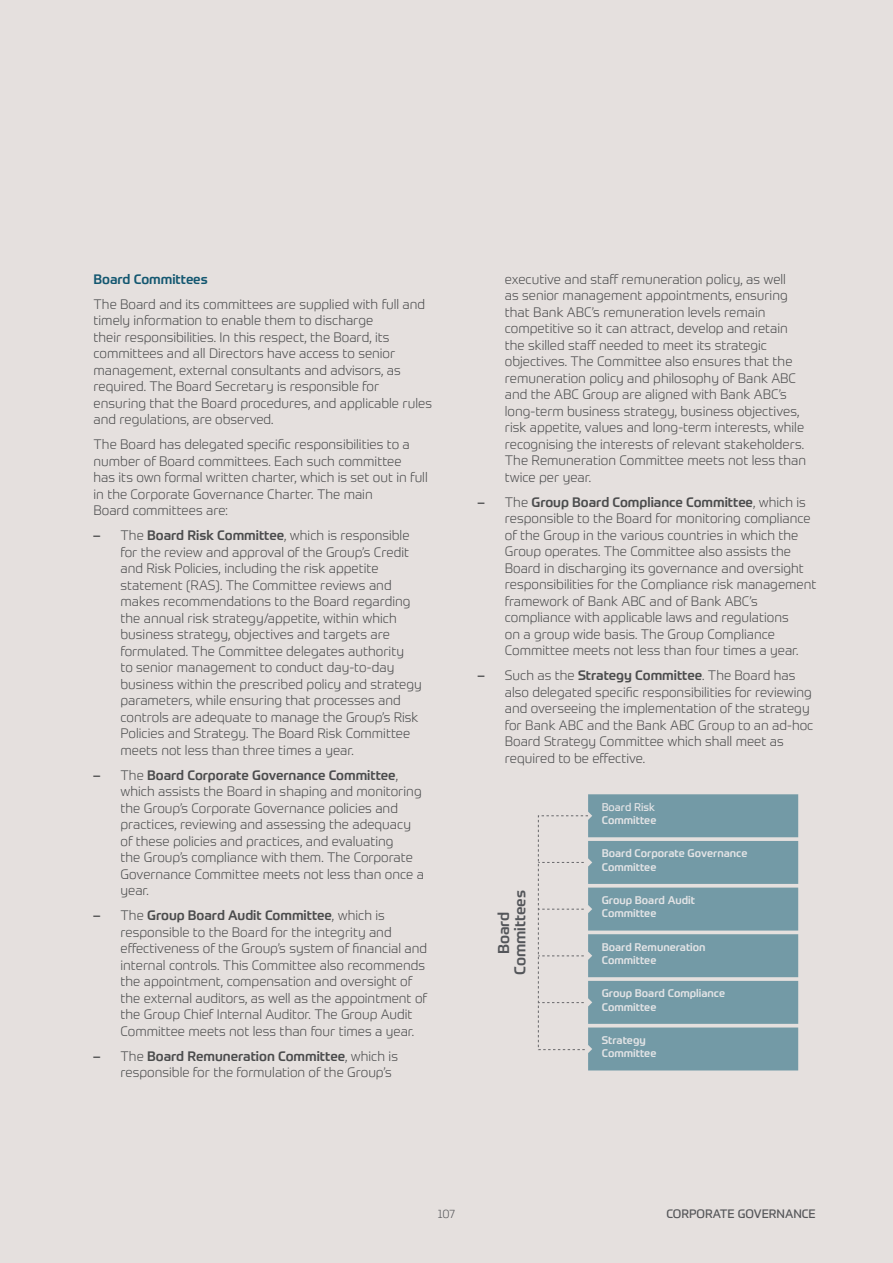
<style>
.page{position:relative;width:893px;height:1263px;background:#e5e0de}
.page>*{position:absolute;margin:0;border:0;box-sizing:border-box;transform-origin:0 0}
.t1{font:500 15.45px/16px "Prometo";color:#54565a;text-align:center}
.t2{font:300 13.5px/16.5px "Prometo";color:#4b4c4d}
.t3{font:500 13.5px "Prometo";color:#135770}
.t4{font:12px "Prometo";color:#555659}
.t5{font:300 12px "Prometo";color:#555659}
.t6{font:500 10.95px/13.2px "Prometo";color:#e3e4e6}
.t7{font:10.95px "Prometo";color:#e3e4e6}
.s1{font-weight:400}
.s2{font-weight:500}
</style>
<div class="page">
<svg style="left:538px;top:794px;width:260px;height:276px"></svg>
<p class="t3" style="left:94px;top:271px;width:116px">Board Committees</p>
<p class="t2" style="left:94px;top:296px;width:340px">The Board and its committees are supplied with full and timely information to enable them to discharge<br>their responsibilities. In this respect, the Board, its committees and all Directors have access to senior management, external consultants and advisors, as required. The Board Secretary is responsible for ensuring that the Board procedures, and applicable rules and regulations, are observed.</p>
<p class="t2" style="left:94px;top:436px;width:336px">The Board has delegated specific responsibilities to a number of Board committees. Each such committee<br>has its own formal written charter, which is set out in full in the Corporate Governance Charter. The main<br>Board committees are:</p>
<p class="t2" style="left:121px;top:527px;width:303px;text-indent:-27px"><span class="s1">–</span> The <span class="s2">Board Risk Committee</span>, which is responsible for the review and approval of the Group’s Credit and Risk Policies, including the risk appetite statement (RAS). The Committee reviews and makes recommendations to the Board regarding the annual risk strategy/appetite, within which business strategy, objectives and targets are formulated. The Committee delegates authority<br>to senior management to conduct day-to-day business within the prescribed policy and strategy parameters, while ensuring that processes and controls are adequate to manage the Group’s Risk Policies and Strategy. The Board Risk Committee meets not less than three times a year.</p>
<p class="t2" style="left:121px;top:767px;width:305px;text-indent:-27px"><span class="s1">–</span> The <span class="s2">Board Corporate Governance Committee</span>, which assists the Board in shaping and monitoring the Group’s Corporate Governance policies and practices, reviewing and assessing the adequacy of these policies and practices, and evaluating<br>the Group’s compliance with them. The Corporate Governance Committee meets not less than once a year.</p>
<p class="t2" style="left:121px;top:907px;width:308px;text-indent:-27px"><span class="s1">–</span> The <span class="s2">Group Board Audit Committee</span>, which is responsible to the Board for the integrity and effectiveness of the Group’s system of financial and internal controls. This Committee also recommends the appointment, compensation and oversight of the external auditors, as well as the appointment of the Group Chief Internal Auditor. The Group Audit Committee meets not less than four times a year.</p>
<p class="t2" style="left:121px;top:1048px;width:279px;text-indent:-27px"><span class="s1">–</span> The <span class="s2">Board Remuneration Committee</span>, which is responsible for the formulation of the Group’s</p>
<p class="t2" style="left:505px;top:271px;width:303px">executive and staff remuneration policy, as well<br>as senior management appointments, ensuring that Bank ABC’s remuneration levels remain competitive so it can attract, develop and retain the skilled staff needed to meet its strategic objectives. The Committee also ensures that the remuneration policy and philosophy of Bank ABC and the ABC Group are aligned with Bank ABC’s long-term business strategy, business objectives, risk appetite, values and long-term interests, while recognising the interests of relevant stakeholders.<br>The Remuneration Committee meets not less than twice per year.</p>
<p class="t2" style="left:505px;top:494px;width:313px;text-indent:-27px"><span class="s1">–</span> The <span class="s2">Group Board Compliance Committee</span>, which is responsible to the Board for monitoring compliance of the Group in the various countries in which the Group operates. The Committee also assists the Board in discharging its governance and oversight responsibilities for the Compliance risk management framework of Bank ABC and of Bank ABC’s compliance with applicable laws and regulations<br>on a group wide basis. The Group Compliance Committee meets not less than four times a year.</p>
<p class="t2" style="left:505px;top:667px;width:310px;text-indent:-27px"><span class="s1">–</span> Such as the <span class="s2">Strategy Committee</span>. The Board has also delegated specific responsibilities for reviewing and overseeing the implementation of the strategy for Bank ABC and the Bank ABC Group to an ad-hoc Board Strategy Committee which shall meet as required to be effective.</p>
<p class="t7" style="left:602px;top:800px;width:55px">Board Risk</p>
<p class="t6" style="left:602px;top:813px;width:56px">Committee</p>
<p class="t6" style="left:602px;top:847px;width:147px">Board Corporate Governance<br>Committee</p>
<p class="t6" style="left:602px;top:893px;width:95px">Group Board Audit<br>Committee</p>
<p class="t6" style="left:602px;top:940px;width:105px">Board Remuneration<br>Committee</p>
<p class="t6" style="left:602px;top:987px;width:125px">Group Board Compliance<br>Committee</p>
<p class="t6" style="left:602px;top:1033px;width:56px">Strategy<br>Committee</p>
<p class="t1" style="left:496px;top:975px;width:87px;rotate:-90deg">Board<br>Committees</p>
<p class="t5" style="left:438px;top:1206px;width:19px">107</p>
<p class="t4" style="left:666px;top:1206px;width:151px">CORPORATE GOVERNANCE</p>
</div>
